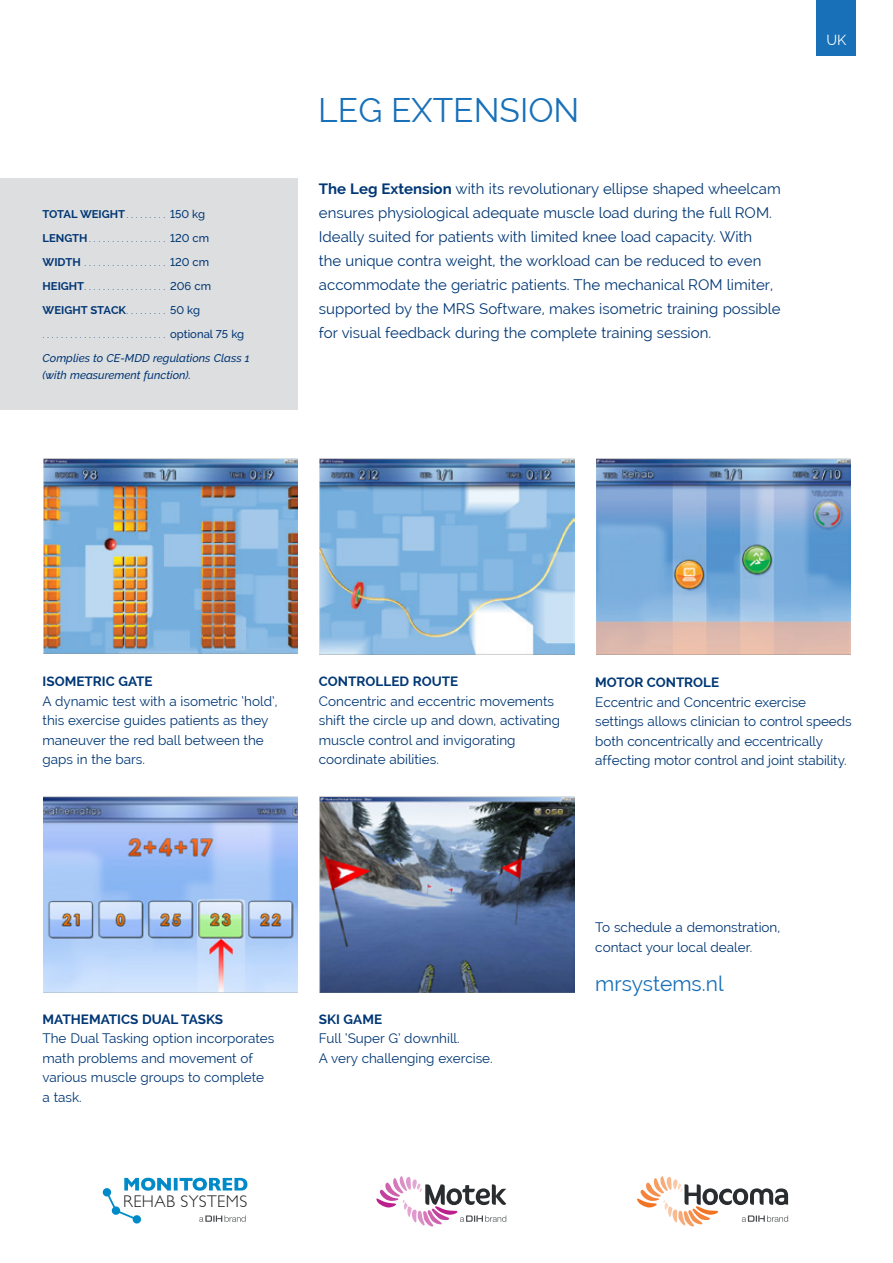
<style>
.page{position:relative;width:893px;height:1263px;background:#fff}
.page>*{position:absolute;margin:0;border:0;box-sizing:border-box;transform-origin:0 0}
.t1{font:33.45px "Raleway";color:#1870b9}
.Subkop{font:21px "Raleway";color:#1870b9}
.t2{font:300 16.8px "Gill Sans";letter-spacing:.02em;color:#231f20}
.Body{font:15px/24px "Raleway";color:#013775}
.Body-2{font:14.25px "Raleway";color:#fff}
.Body_folder{font:13.5px/19.5px "Raleway";color:#013775}
.tussenkopje{font:700 13.5px "Raleway";color:#013775}
.Specs{font:300 11.25px "Raleway";color:#013775}
.Specs-2{font:italic 500 11.25px "Raleway";color:#013775}
.Specs-3{font:700 11.25px "Raleway";color:#013775}
.s1{font-weight:300}
.s2{font-weight:500}
.s3{font-weight:700}
</style>
<div class="page">
<div style="left:0;top:179px;width:298px;height:231px;background:#dddee0"></div>
<div style="left:816px;top:0;width:40px;height:55px;background:#1870b9"></div>
<svg style="left:376px;top:1176px;width:130px;height:50px"></svg>
<svg style="left:637px;top:1176px;width:151px;height:50px"></svg>
<svg style="left:102px;top:1178px;width:145px;height:46px"></svg>
<img style="left:44px;top:458px;width:254px;height:196px">
<img style="left:43px;top:796px;width:255px;height:197px">
<img style="left:320px;top:458px;width:254px;height:197px">
<img style="left:320px;top:796px;width:254px;height:197px">
<img style="left:596px;top:458px;width:254px;height:197px">
<p class="Specs-3" style="left:43px;top:208px;width:164px">TOTAL WEIGHT <span class="s1">. . . . . . . .</span> <span class="s2">150 kg</span></p>
<p class="Specs" style="left:43px;top:232px;width:168px"><span class="s3">LENGTH</span> . . . . . . . . . . . . . . . . <span class="s2">120 cm</span></p>
<p class="Specs" style="left:43px;top:256px;width:168px"><span class="s3">WIDTH</span> . . . . . . . . . . . . . . . . . <span class="s2">120 cm</span></p>
<p class="Specs" style="left:43px;top:280px;width:170px"><span class="s3">HEIGHT</span> . . . . . . . . . . . . . . . . . <span class="s2">206 cm</span></p>
<p class="Specs-3" style="left:43px;top:304px;width:159px">WEIGHT STACK <span class="s1">. . . . . . . .</span> <span class="s2">50 kg</span></p>
<p class="Specs" style="left:43px;top:328px;width:203px">........................... <span class="s2">optional 75 kg</span></p>
<p class="Specs-2" style="left:43px;top:352px;width:209px">Complies to CE-MDD regulations Class 1</p>
<p class="Specs-2" style="left:43px;top:368px;width:150px">(with measurement function).</p>
<p class="t1" style="left:318px;top:91px;width:263px">LEG EXTENSION</p>
<p class="Body" style="left:319px;top:177px;width:463px"><span class="s3">The Leg Extension</span> with its revolutionary ellipse shaped wheelcam ensures physiological adequate muscle load during the full ROM.<br>Ideally suited for patients with limited knee load capacity. With<br>the unique contra weight, the workload can be reduced to even accommodate the geriatric patients. The mechanical ROM limiter, supported by the MRS Software, makes isometric training possible for visual feedback during the complete training session.</p>
<p class="Body-2" style="left:826px;top:32px;width:21px">UK</p>
<p class="tussenkopje" style="left:43px;top:673px;width:112px">ISOMETRIC GATE</p>
<p class="Body_folder" style="left:43px;top:691px;width:237px">A dynamic test with a isometric ‘hold’, this exercise guides patients as they maneuver the red ball between the gaps in the bars.</p>
<p class="tussenkopje" style="left:319px;top:673px;width:141px">CONTROLLED ROUTE</p>
<p class="Body_folder" style="left:319px;top:691px;width:243px">Concentric and eccentric movements shift the circle up and down, activating muscle control and invigorating coordinate abilities.</p>
<p class="tussenkopje" style="left:595px;top:675px;width:125px">MOTOR CONTROLE</p>
<p class="Body_folder" style="left:595px;top:692px;width:258px">Eccentric and Concentric exercise settings allows clinician to control speeds both concentrically and eccentrically affecting motor control and joint stability.</p>
<p class="tussenkopje" style="left:43px;top:1011px;width:182px">MATHEMATICS DUAL TASKS</p>
<p class="Body_folder" style="left:43px;top:1029px;width:233px">The Dual Tasking option incorporates math problems and movement of various muscle groups to complete a task.</p>
<p class="t2" style="left:123px;top:1188px;width:126px">REHAB SYSTEMS</p>
<p class="tussenkopje" style="left:319px;top:1011px;width:65px">SKI GAME</p>
<p class="Body_folder" style="left:319px;top:1029px;width:175px">Full ‘Super G’ downhill.<br>A very challenging exercise.</p>
<p class="Body_folder" style="left:595px;top:917px;width:186px">To schedule a demonstration, contact your local dealer.</p>
<p class="Subkop" style="left:595px;top:971px;width:130px">mrsystems.nl</p>
</div>
